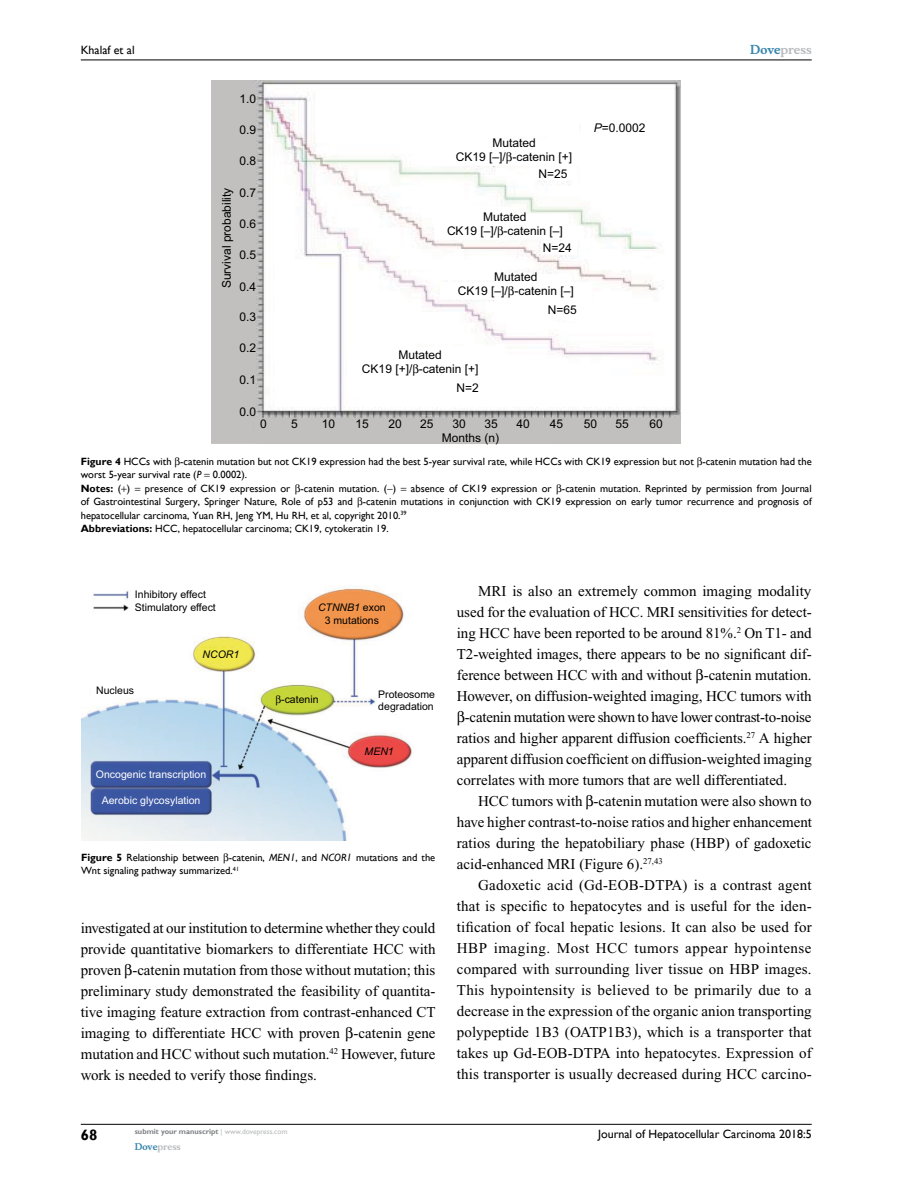
<style>
.page{position:relative;width:918px;height:1188px;background:#fff}
.page>*{position:absolute;margin:0;border:0;box-sizing:border-box;transform-origin:0 0}
.t1{font:15px/21px "Times New Roman";color:#000;text-align:justify}
.t2{font:15px "Times New Roman";letter-spacing:.02em;color:#000}
.t3{font:15px "Times New Roman";letter-spacing:.035em;color:#000}
.t4{font:700 15px "Gill Sans";color:#000}
.t5{font:12px/14.4px "Arial";color:#000;text-align:center}
.t6{font:12px "Gill Sans";color:#000}
.t7{font:700 12px "Musee";color:#b8babc}
.t8{font:10.5px/13.5px "Gill Sans";color:#000}
.t9{font:10.5px/12.6px "Arial";color:#000}
.t10{font:10.5px "Arial";color:#fff}
.t11{font:italic 10.5px "Arial";color:#000}
.t12{font:700 9px "Musee";color:#b8babc}
.t13{font:700 7.5px "Gill Sans";color:#808285}
.s1{font-style:italic}
.s2{color:#3785ad}
.s3{font-weight:700}
.s4{font-weight:400;color:#b8babc}
</style>
<div class="page">
<hr style="left:81px;top:1124px;width:731px;height:1px;background:#000">
<hr style="left:81px;top:60px;width:731px;height:1px;background:#000">
<img style="left:212px;top:81px;width:469px;height:362px">
<img style="left:81px;top:585px;width:331px;height:256px">
<svg style="left:413px;top:364px;width:6px;height:12px"></svg>
<svg style="left:507px;top:152px;width:5px;height:12px"></svg>
<svg style="left:498px;top:226px;width:5px;height:12px"></svg>
<svg style="left:509px;top:286px;width:5px;height:12px"></svg>
<svg style="left:276px;top:695px;width:5px;height:10px"></svg>
<p class="t6" style="left:81px;top:43px;width:55px">Khalaf et al</p>
<p class="t5" style="left:239px;top:92px;width:18px">1.0</p>
<p class="t5" style="left:239px;top:123px;width:18px">0.9</p>
<p class="t5" style="left:239px;top:154px;width:18px">0.8</p>
<p class="t5" style="left:220px;top:288px;width:102px;rotate:-90deg">Survival probability</p>
<p class="t5" style="left:239px;top:185px;width:18px">0.7</p>
<p class="t5" style="left:239px;top:217px;width:18px">0.6</p>
<p class="t5" style="left:239px;top:248px;width:18px">0.5</p>
<p class="t5" style="left:239px;top:279px;width:18px">0.4</p>
<p class="t5" style="left:239px;top:310px;width:18px">0.3</p>
<p class="t5" style="left:239px;top:340px;width:18px">0.2</p>
<p class="t5" style="left:239px;top:373px;width:18px">0.1</p>
<p class="t5" style="left:239px;top:404px;width:18px">0.0</p>
<p class="t5" style="left:456px;top:135px;width:118px">Mutated<br>CK19 [–]/ -catenin [+]</p>
<p class="t5" style="left:538px;top:167px;width:31px">N=25</p>
<p class="t5" style="left:447px;top:210px;width:117px">Mutated<br>CK19 [–]/ -catenin [–]</p>
<p class="t5" style="left:458px;top:269px;width:117px">Mutated<br>CK19 [–]/ -catenin [–]</p>
<p class="t5" style="left:543px;top:241px;width:31px">N=24</p>
<p class="t5" style="left:362px;top:348px;width:118px">Mutated<br>CK19 [+]/ -catenin [+]</p>
<p class="t5" style="left:456px;top:380px;width:24px">N=2</p>
<p class="t5" style="left:548px;top:302px;width:31px">N=65</p>
<p class="t5" style="left:594px;top:120px;width:53px"><span class="s1">P</span>=0.0002</p>
<p class="t5" style="left:260px;top:416px;width:8px">0</p>
<p class="t5" style="left:291px;top:416px;width:8px">5</p>
<p class="t5" style="left:322px;top:416px;width:15px">10</p>
<p class="t5" style="left:356px;top:416px;width:15px">15</p>
<p class="t5" style="left:389px;top:416px;width:15px">20</p>
<p class="t5" style="left:420px;top:416px;width:15px">25</p>
<p class="t5" style="left:452px;top:416px;width:15px">30</p>
<p class="t5" style="left:485px;top:416px;width:15px">35</p>
<p class="t5" style="left:517px;top:416px;width:15px">40</p>
<p class="t5" style="left:550px;top:416px;width:15px">45</p>
<p class="t5" style="left:584px;top:416px;width:15px">50</p>
<p class="t5" style="left:615px;top:416px;width:15px">55</p>
<p class="t5" style="left:649px;top:416px;width:15px">60</p>
<p class="t5" style="left:442px;top:430px;width:59px">Months (n)</p>
<p class="t7" style="left:750px;top:43px;width:63px"><span class="s2">Dove</span>press</p>
<p class="t8" style="left:81px;top:454px;width:732px"><span class="s3">Figure 4</span> HCCs with -catenin mutation but not CK19 expression had the best 5-year survival rate, while HCCs with CK19 expression but not -catenin mutation had the worst 5-year survival rate (<span class="s1">P</span> 0.0002).<br><span class="s3">Notes:</span> ( )</p>
<p class="t8" style="left:81px;top:481px;width:732px;text-indent:330px">absence of CK19 expression or -catenin mutation. Reprinted by permission from Journal of Gastrointestinal Surgery, Springer Nature, Role of p53 and -catenin mutations in conjunction with CK19 expression on early tumor recurrence and prognosis of hepatocellular carcinoma, Yuan RH, Jeng YM, Hu RH, et al, copyright 2010.<sup>39<br></sup><span class="s3">Abbreviations:</span> HCC, hepatocellular carcinoma; CK19, cytokeratin 19.</p>
<p class="t8" style="left:145px;top:481px;width:253px">presence of CK19 expression or -catenin mutation. (−)</p>
<p class="t9" style="left:135px;top:587px;width:82px;line-height:13.4px">Inhibitory effect<br>Stimulatory effect</p>
<p class="t9" style="left:96px;top:684px;width:39px">Nucleus</p>
<p class="t11" style="left:203px;top:648px;width:38px">NCOR1</p>
<p class="t10" style="left:96px;top:767px;width:112px">Oncogenic transcription</p>
<p class="t10" style="left:102px;top:794px;width:100px">Aerobic glycosylation</p>
<p class="t9" style="left:318px;top:601px;width:69px;text-align:center"><span class="s1">CTNNB1</span> exon<br>3 mutations</p>
<p class="t9" style="left:281px;top:693px;width:39px">-catenin</p>
<p class="t9" style="left:378px;top:688px;width:58px">Proteosome degradation</p>
<p class="t11" style="left:365px;top:745px;width:31px">MEN1</p>
<p class="t8" style="left:81px;top:850px;width:356px"><span class="s3">Figure 5</span> Relationship between -catenin, <span class="s1">MEN1</span>, and <span class="s1">NCOR1</span> mutations and the<br>Wnt signaling pathway summarized.<sup>41</sup></p>
<p class="t1" style="left:81px;top:917px;width:356px">investigated at our institution to determine whether they could provide quantitative biomarkers to differentiate HCC with proven -catenin mutation from those without mutation; this preliminary study demonstrated the feasibility of quantita&shy;tive imaging feature extraction from contrast-enhanced CT imaging to differentiate HCC with proven -catenin gene mutation and HCC without such mutation.<sup>42</sup> However, future work is needed to verify those findings.</p>
<p class="t4" style="left:81px;top:1126px;width:18px">68</p>
<p class="t13" style="left:135px;top:1127px;width:154px">submit your manuscript <span class="s4">| www.dovepress.com</span></p>
<p class="t12" style="left:135px;top:1141px;width:48px"><span class="s2">Dove</span>press</p>
<p class="t1" style="left:478px;top:581px;width:335px">MRI is also an extremely common imaging modality</p>
<p class="t1" style="left:457px;top:602px;width:356px">used for the evaluation of HCC. MRI sensitivities for detect-</p>
<p class="t1" style="left:457px;top:623px;width:356px">ing HCC have been reported to be around 81%.<sup>2</sup> On T1- and</p>
<p class="t1" style="left:457px;top:644px;width:356px">T2-weighted images, there appears to be no significant dif-</p>
<p class="t1" style="left:457px;top:665px;width:356px">ference between HCC with and without -catenin mutation.</p>
<p class="t1" style="left:457px;top:686px;width:356px">However, on diffusion-weighted imaging, HCC tumors with</p>
<p class="t1" style="left:465px;top:707px;width:348px">-catenin mutation were shown to have lower contrast-to-noise</p>
<p class="t1" style="left:457px;top:728px;width:356px">ratios and higher apparent diffusion coefficients.<sup>27</sup> A higher</p>
<p class="t1" style="left:457px;top:749px;width:356px">apparent diffusion coefficient on diffusion-weighted imaging</p>
<p class="t1" style="left:457px;top:770px;width:332px">correlates with more tumors that are well differentiated.</p>
<p class="t1" style="left:478px;top:791px;width:335px">HCC tumors with -catenin mutation were also shown to</p>
<p class="t1" style="left:457px;top:812px;width:357px">have higher contrast-to-noise ratios and higher enhancement</p>
<p class="t1" style="left:457px;top:833px;width:356px">ratios during the hepatobiliary phase (HBP) of gadoxetic</p>
<p class="t1" style="left:457px;top:854px;width:207px">acid-enhanced MRI (Figure 6).<sup>27,43</sup></p>
<p class="t1" style="left:478px;top:875px;width:335px">Gadoxetic acid (Gd-EOB-DTPA) is a contrast agent</p>
<p class="t1" style="left:457px;top:896px;width:356px">that is specific to hepatocytes and is useful for the iden-</p>
<p class="t1" style="left:457px;top:917px;width:356px">tification of focal hepatic lesions. It can also be used for</p>
<p class="t3" style="left:457px;top:940px;width:356px">HBP imaging. Most HCC tumors appear hypointense</p>
<p class="t1" style="left:457px;top:959px;width:356px">compared with surrounding liver tissue on HBP images.</p>
<p class="t2" style="left:457px;top:982px;width:356px">This hypointensity is believed to be primarily due to a</p>
<p class="t1" style="left:457px;top:1001px;width:356px">decrease in the expression of the organic anion transporting</p>
<p class="t1" style="left:457px;top:1022px;width:356px">polypeptide 1B3 (OATP1B3), which is a transporter that</p>
<p class="t1" style="left:457px;top:1043px;width:356px">takes up Gd-EOB-DTPA into hepatocytes. Expression of</p>
<p class="t1" style="left:457px;top:1064px;width:356px">this transporter is usually decreased during HCC carcino-</p>
<p class="t6" style="left:598px;top:1127px;width:215px">Journal of Hepatocellular Carcinoma 2018:5</p>
</div>
